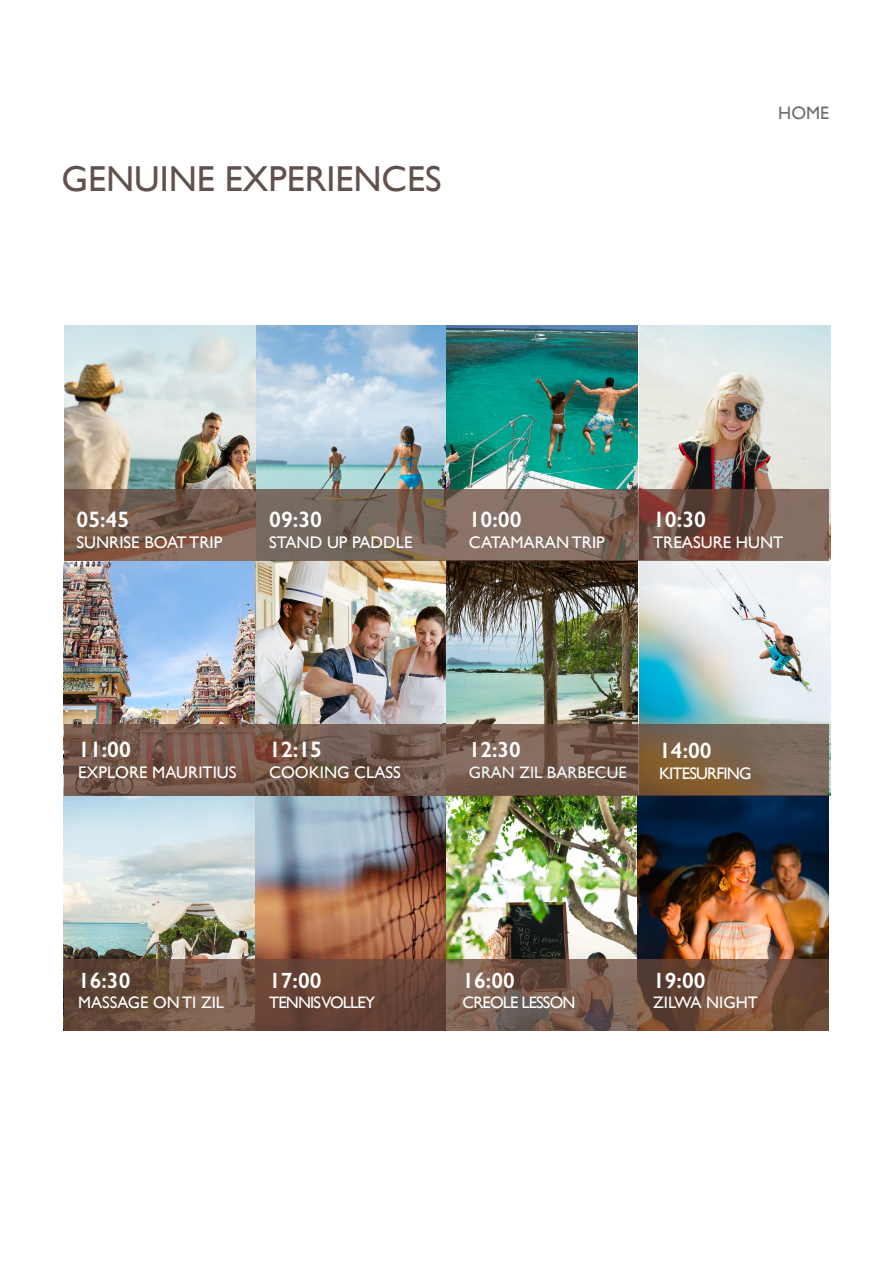
<style>
.page{position:relative;width:893px;height:1263px;background:#fff}
.page>*{position:absolute;margin:0;border:0;box-sizing:border-box;transform-origin:0 0}
.t1{font:36px "Gill Sans";color:#61514d}
.t2{font:600 22.35px "Gill Sans";color:#fff}
.t3{font:600 22.2px "Gill Sans";color:#fff}
.t4{font:600 22.05px "Gill Sans";color:#fff}
.t5{font:18px "Gill Sans";color:#6c6d70}
.t6{font:16.8px "Gill Sans";color:#fff}
.t7{font:16.8px "Gill Sans";letter-spacing:-.05em;color:#fff}
.t8{font:16.65px "Gill Sans";color:#fff}
.t9{font:16.65px "Gill Sans";letter-spacing:-.05em;color:#fff}
.t10{font:16.5px "Gill Sans";color:#f0f9fd}
</style>
<div class="page">
<img style="left:255px;top:325px;width:575px;height:235px">
<img style="left:64px;top:325px;width:191px;height:634px">
<img style="left:255px;top:560px;width:382px;height:399px">
<img style="left:639px;top:560px;width:191px;height:235px">
<img style="left:637px;top:795px;width:191px;height:164px">
<svg style="left:64px;top:489px;width:764px;height:71px;background:#7a6154"></svg>
<svg style="left:64px;top:724px;width:764px;height:71px;background:#765a4a"></svg>
<svg style="left:64px;top:959px;width:764px;height:71px;background:#6e4f40"></svg>
<h1 class="t1" style="left:62px;top:158px;width:382px">GENUINE EXPERIENCES</h1>
<p class="t5" style="left:778px;top:102px;width:52px">HOME</p>
<h2 class="t2" style="left:77px;top:506px;width:54px">05:45</h2>
<p class="t6" style="left:77px;top:532px;width:147px">SUNRISE BOAT TRIP</p>
<h2 class="t2" style="left:269px;top:506px;width:54px">09:30</h2>
<p class="t6" style="left:269px;top:532px;width:145px">STAND UP PADDLE</p>
<h2 class="t2" style="left:469px;top:506px;width:54px">10:00</h2>
<p class="t6" style="left:469px;top:532px;width:137px">CATAMARAN TRIP</p>
<h2 class="t2" style="left:653px;top:506px;width:54px">10:30</h2>
<p class="t6" style="left:653px;top:532px;width:132px">TREASURE HUNT</p>
<h2 class="t2" style="left:78px;top:736px;width:54px">11:00</h2>
<p class="t6" style="left:78px;top:762px;width:160px">EXPLORE MAURITIUS</p>
<h2 class="t2" style="left:269px;top:736px;width:54px">12:15</h2>
<p class="t6" style="left:269px;top:762px;width:133px">COOKING CLASS</p>
<h3 class="t4" style="left:469px;top:737px;width:53px">12:30</h3>
<p class="t10" style="left:469px;top:763px;width:159px">GRAN ZIL BARBECUE</p>
<h2 class="t2" style="left:659px;top:736px;width:54px">14:00</h2>
<p class="t7" style="left:659px;top:763px;width:94px">KITESURFING</p>
<h3 class="t3" style="left:78px;top:967px;width:54px">16:30</h3>
<p class="t8" style="left:78px;top:993px;width:147px">MASSAGE ON TI ZIL</p>
<h3 class="t3" style="left:269px;top:967px;width:54px">17:00</h3>
<p class="t9" style="left:269px;top:993px;width:107px">TENNIS VOLLEY</p>
<h3 class="t4" style="left:463px;top:967px;width:54px">16:00</h3>
<p class="t9" style="left:463px;top:993px;width:114px">CREOLE LESSON</p>
<h3 class="t3" style="left:653px;top:966px;width:54px">19:00</h3>
<p class="t8" style="left:653px;top:993px;width:106px">ZILWA NIGHT</p>
</div>
